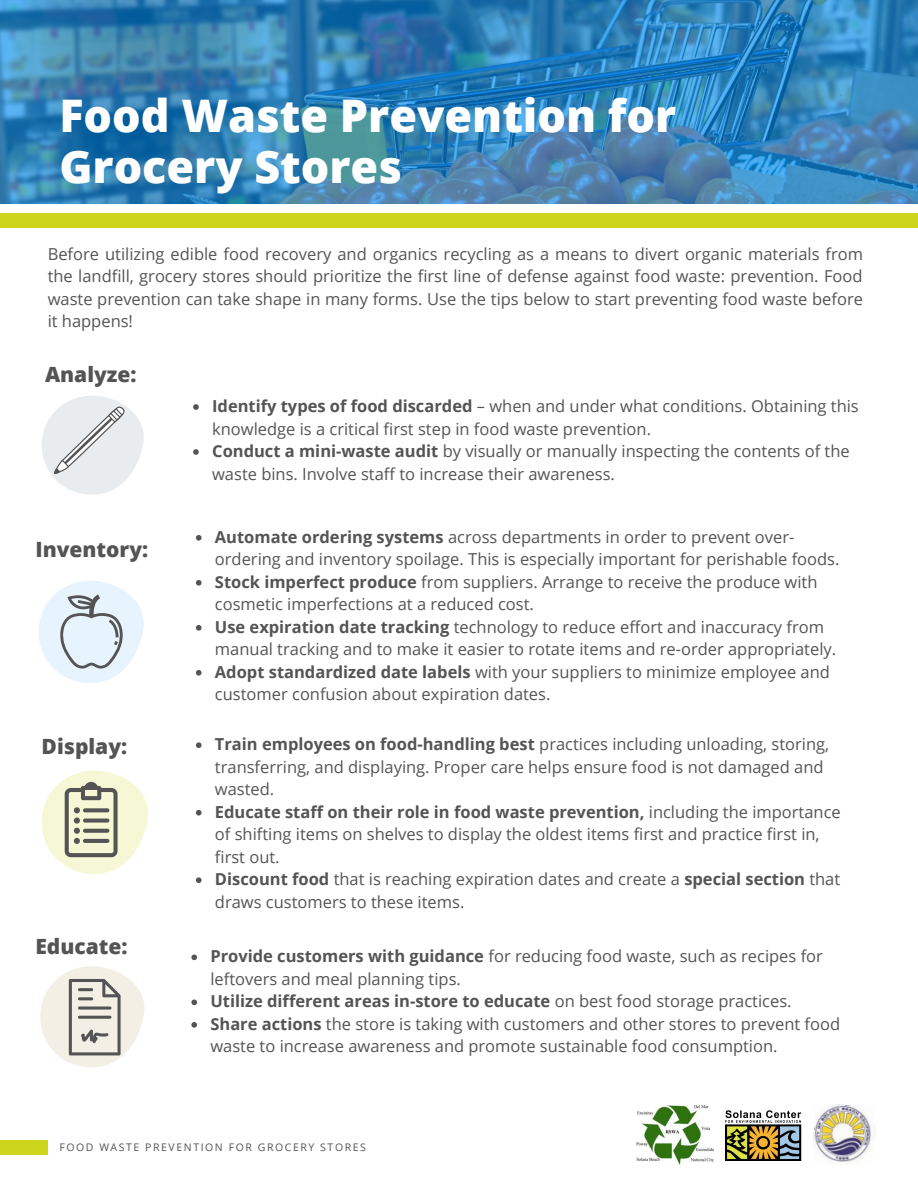
<style>
.page{position:relative;width:918px;height:1188px;background:#fff}
.page>*{position:absolute;margin:0;border:0;box-sizing:border-box;transform-origin:0 0}
.t1{font:800 44.85px/51px "Open Sans";color:#fff}
.t2{font:800 21px "Open Sans";color:#545454}
.t3{font:16.5px/22.5px "Open Sans";color:#545454}
.t4{font:700 16.5px "Open Sans";color:#545454}
.t5{font:10.5px "Open Sans";letter-spacing:.15em;color:#545454}
.s1{font-weight:700}
.s2{font-weight:400}
</style>
<div class="page">
<svg style="left:0;top:0;width:918px;height:204px;background:#3581b5"></svg>
<div style="left:0;top:214px;width:918px;height:14px;background:#ccd41c"></div>
<img style="left:725px;top:1110px;width:77px;height:51px">
<img style="left:636px;top:1106px;width:78px;height:58px">
<div style="left:0;top:1140px;width:48px;height:14px;background:#ccd41c"></div>
<svg style="left:40px;top:966px;width:105px;height:101px"></svg>
<hr style="left:78px;top:997px;width:15px;height:3px;background:#545454;border-radius:2px">
<hr style="left:78px;top:1016px;width:33px;height:3px;background:#545454;border-radius:2px">
<svg style="left:42px;top:771px;width:106px;height:103px"></svg>
<hr style="left:83px;top:839px;width:26px;height:4px;background:#545454;border-radius:2px">
<svg style="left:42px;top:396px;width:102px;height:99px"></svg>
<svg style="left:39px;top:581px;width:105px;height:102px"></svg>
<svg style="left:193px;top:404px;width:6px;height:6px"></svg>
<svg style="left:193px;top:449px;width:6px;height:6px"></svg>
<svg style="left:196px;top:535px;width:6px;height:6px"></svg>
<svg style="left:196px;top:580px;width:6px;height:6px"></svg>
<svg style="left:196px;top:625px;width:6px;height:6px"></svg>
<svg style="left:196px;top:670px;width:6px;height:6px"></svg>
<svg style="left:196px;top:742px;width:6px;height:6px"></svg>
<svg style="left:196px;top:810px;width:6px;height:6px"></svg>
<svg style="left:196px;top:877px;width:6px;height:6px"></svg>
<svg style="left:191px;top:955px;width:6px;height:5px"></svg>
<svg style="left:191px;top:1000px;width:6px;height:5px"></svg>
<svg style="left:191px;top:1022px;width:6px;height:6px"></svg>
<img style="left:813px;top:1104px;width:58px;height:61px">
<p class="t1" style="left:59px;top:89px;width:618px">Food Waste Prevention for<br>Grocery Stores</p>
<p class="t3" style="left:48px;top:242px;width:817px;text-align:justify">Before utilizing edible food recovery and organics recycling as a means to divert organic materials from the landfill, grocery stores should prioritize the first line of defense against food waste: prevention. Food waste prevention can take shape in many forms. Use the tips below to start preventing food waste before it happens!</p>
<p class="t2" style="left:45px;top:359px;width:93px">Analyze:</p>
<p class="t3" style="left:212px;top:394px;width:648px"><span class="s1">Identify types of food discarded</span> – when and under what conditions. Obtaining this knowledge is a critical first step in food waste prevention.</p>
<p class="t3" style="left:212px;top:439px;width:639px"><span class="s1">Conduct a mini-waste audit</span> by visually or manually inspecting the contents of the waste bins. Involve staff to increase their awareness.</p>
<p class="t2" style="left:35px;top:534px;width:114px">Inventory:</p>
<p class="t2" style="left:42px;top:732px;width:87px">Display:</p>
<p class="t2" style="left:35px;top:931px;width:94px">Educate:</p>
<p class="t3" style="left:215px;top:525px;width:626px"><span class="s1">Automate ordering systems</span> across departments in order to prevent over&shy;ordering and inventory spoilage. This is especially important for perishable foods.</p>
<p class="t3" style="left:215px;top:570px;width:604px"><span class="s1">Stock imperfect produce</span> from suppliers. Arrange to receive the produce with cosmetic imperfections at a reduced cost.</p>
<p class="t3" style="left:215px;top:615px;width:623px"><span class="s1">Use expiration date tracking</span> technology to reduce effort and inaccuracy from manual tracking and to make it easier to rotate items and re-order appropriately.</p>
<p class="t3" style="left:215px;top:660px;width:617px"><span class="s1">Adopt standardized date labels</span> with your suppliers to minimize employee and customer confusion about expiration dates.</p>
<p class="t3" style="left:215px;top:733px;width:616px"><span class="s1">Train employees on food-handling best</span> practices including unloading, storing, transferring, and displaying. Proper care helps ensure food is not damaged and wasted.</p>
<p class="t3" style="left:215px;top:800px;width:627px"><span class="s1">Educate staff on their role in food waste prevention,</span> including the importance of shifting items on shelves to display the oldest items first and practice first in, first out.</p>
<p class="t3" style="left:215px;top:868px;width:627px"><span class="s1">Discount food</span> that is reaching expiration dates and create a <span class="s1">special section</span> that draws customers to these items.</p>
<p class="t3" style="left:210px;top:945px;width:614px"><span class="s1">Provide customers with guidance</span> for reducing food waste, such as recipes for leftovers and meal planning tips.</p>
<p class="t4" style="left:210px;top:990px;width:583px">Utilize different areas in-store to educate <span class="s2">on best food storage practices.</span></p>
<p class="t3" style="left:210px;top:1012px;width:631px"><span class="s1">Share actions</span> the store is taking with customers and other stores to prevent food waste to increase awareness and promote sustainable food consumption.</p>
<p class="t5" style="left:59px;top:1140px;width:308px">FOOD WASTE PREVENTION FOR GROCERY STORES</p>
</div>
